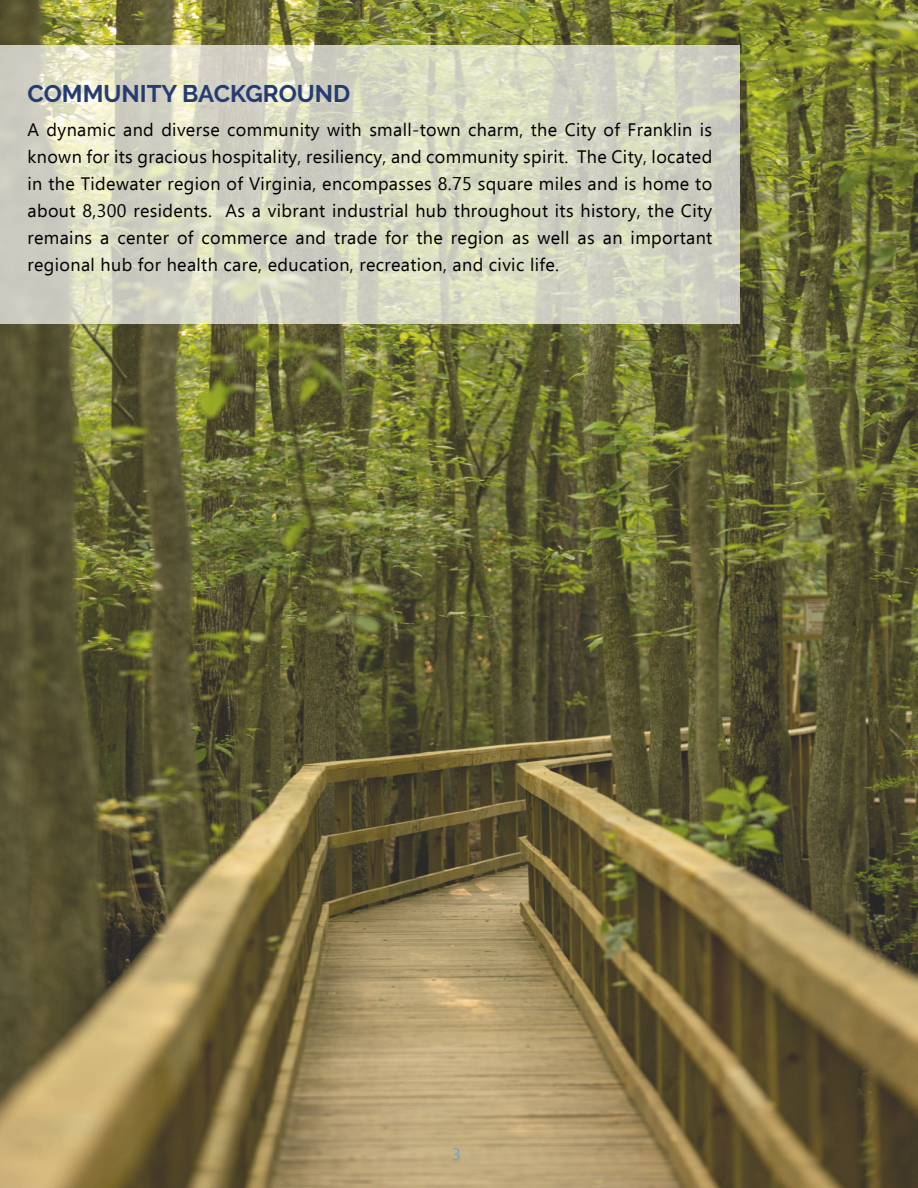
<style>
.page{position:relative;width:918px;height:1188px;background:#fff}
.page>*{position:absolute;margin:0;border:0;box-sizing:border-box;transform-origin:0 0}
.t1{font:700 24px "Raleway";color:#253c72}
.t2{font:18px/27px "Ebrima";letter-spacing:.02em;color:#000;text-align:justify}
.t3{font:16.5px "Ebrima";color:#6aa3c0}
</style>
<div class="page">
<img style="left:0;top:0;width:918px;height:1188px">
<svg style="left:0;top:45px;width:740px;height:278px;background:#d6d6c3"></svg>
<h1 class="t1" style="left:28px;top:80px;width:324px">COMMUNITY BACKGROUND</h1>
<p class="t2" style="left:28px;top:115px;width:686px">A dynamic and diverse community with small-town charm, the City of Franklin is known for its gracious hospitality, resiliency, and community spirit. The City, located in the Tidewater region of Virginia, encompasses 8.75 square miles and is home to about 8,300 residents. As a vibrant industrial hub throughout its history, the City remains a center of commerce and trade for the region as well as an important regional hub for health care, education, recreation, and civic life.</p>
<p class="t3" style="left:452px;top:1142px;width:10px">3</p>
</div>
